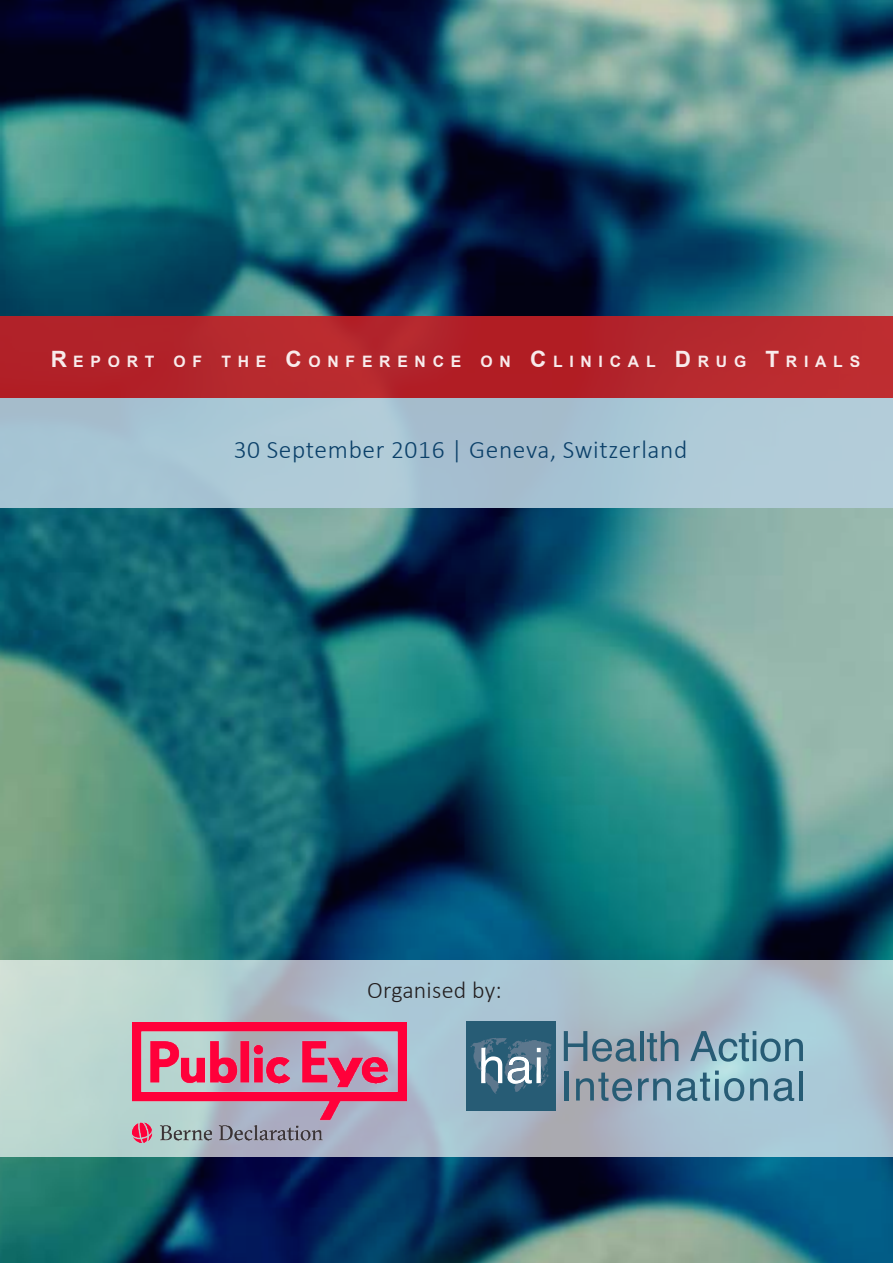
<style>
.page{position:relative;width:893px;height:1263px;background:#fff}
.page>*{position:absolute;margin:0;border:0;box-sizing:border-box;transform-origin:0 0}
.Cover_page_tagline{font:300 25.5px "Calibri";letter-spacing:.025em;color:#0b4069}
.t1{font:300 24px "Calibri";letter-spacing:.01em;color:#231f20}
.t2{font:700 15.75px "Arial";letter-spacing:.43em;color:#fff}
.s1{font-size:22.5px}
</style>
<div class="page">
<img style="left:0;top:0;width:893px;height:1263px">
<div style="left:0;top:398px;width:893px;height:109px;background:#a9c8d6"></div>
<div style="left:0;top:317px;width:893px;height:81px;background:#b2262d"></div>
<svg style="left:0;top:960px;width:893px;height:197px;background:#afc5cd"></svg>
<svg style="left:564px;top:1031px;width:72px;height:31px;background:#7d94a3"></svg>
<hr style="left:640px;top:1031px;width:4px;height:30px;background:#275c75">
<svg style="left:647px;top:1031px;width:31px;height:30px"></svg>
<svg style="left:690px;top:1031px;width:113px;height:31px;background:#81a7b7"></svg>
<hr style="left:565px;top:1070px;width:4px;height:30px;background:#275c75">
<svg style="left:576px;top:1072px;width:56px;height:29px;background:#7d8f9d"></svg>
<svg style="left:638px;top:1078px;width:33px;height:22px"></svg>
<svg style="left:677px;top:1070px;width:67px;height:31px;background:#81abba"></svg>
<svg style="left:750px;top:1078px;width:18px;height:22px"></svg>
<svg style="left:774px;top:1078px;width:20px;height:23px"></svg>
<hr style="left:799px;top:1070px;width:4px;height:30px;background:#275c75">
<div style="left:466px;top:1021px;width:90px;height:89px;background:#275c75"></div>
<svg style="left:471px;top:1038px;width:81px;height:56px"></svg>
<img style="left:132px;top:1023px;width:275px;height:119px">
<p class="t2" style="left:50px;top:350px;width:811px"><span class="s1">R</span>EPORT OF THE <span class="s1">C</span>ONFERENCE ON <span class="s1">C</span>LINICAL <span class="s1">D</span>RUG <span class="s1">T</span>RIALS</p>
<p class="Cover_page_tagline" style="left:234px;top:434px;width:455px">30 September 2016 | Geneva, Switzerland</p>
<p class="t1" style="left:367px;top:975px;width:136px">Organised by:</p>
</div>
